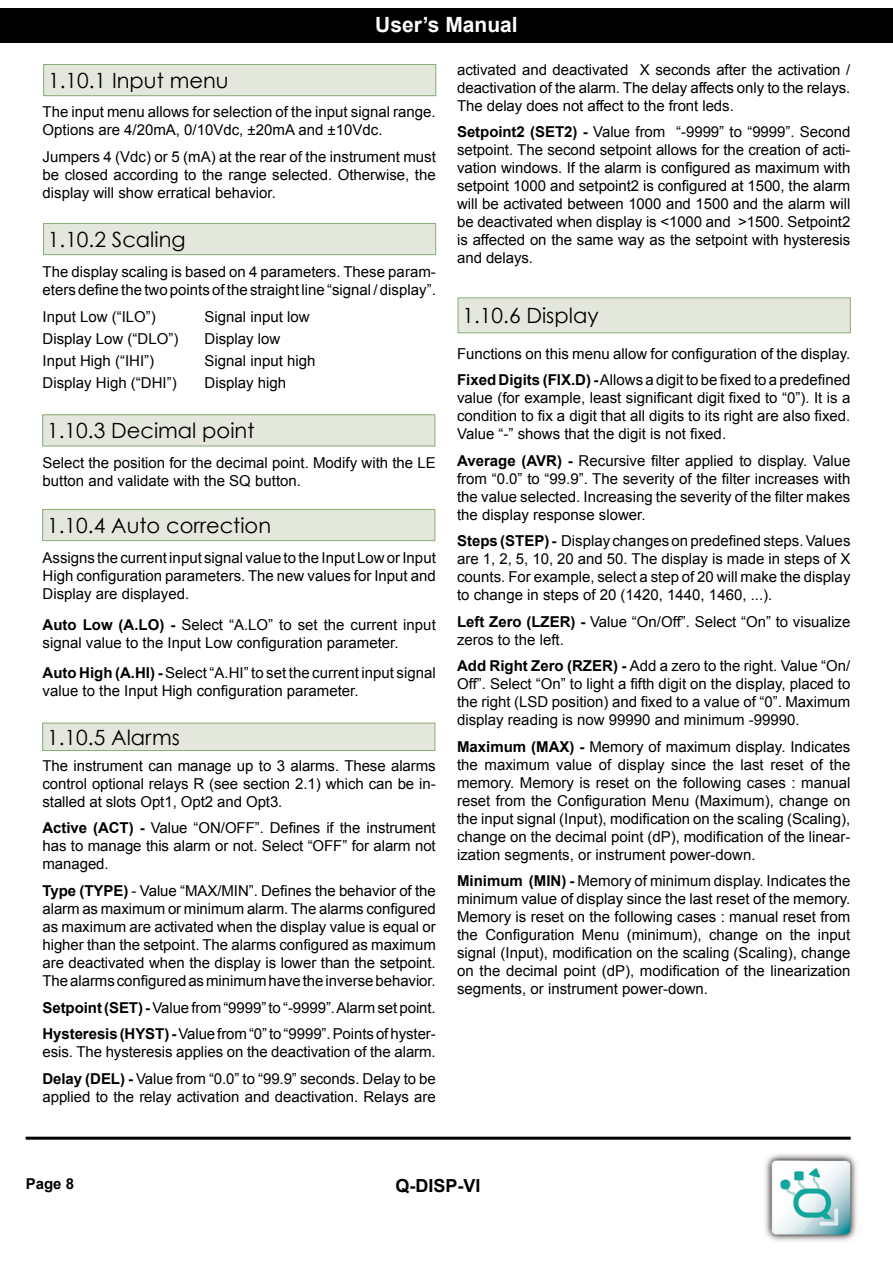
<style>
.page{position:relative;width:893px;height:1263px;background:#fff}
.page>*{position:absolute;margin:0;border:0;box-sizing:border-box;transform-origin:0 0}
.t1{font:21px "Century Gothic";color:#000}
.t2{font:700 21px "Arial";color:#fff}
.t3{font:700 18px "Arial";color:#000}
.t4{font:15px/18px "Arial";color:#000;text-align:justify}
.t5{font:700 15px "Arial";color:#000}
.s1{font-weight:700}
</style>
<div class="page">
<div style="left:0;top:9px;width:893px;height:34px;background:#000"></div>
<hr style="left:26px;top:1137px;width:825px;height:3px;background:#000">
<img style="left:765px;top:1154px;width:92px;height:87px">
<div style="left:44px;top:64px;width:392px;height:32px;background:#e4e8dc"></div>
<div style="left:43px;top:64px;width:393px;height:32px;border:1px solid #8cab77"></div>
<div style="left:43px;top:223px;width:393px;height:32px;background:#e4e8dc"></div>
<div style="left:43px;top:223px;width:393px;height:32px;border:1px solid #8cab77"></div>
<div style="left:43px;top:415px;width:392px;height:31px;background:#e4e8dc"></div>
<div style="left:43px;top:415px;width:392px;height:31px;border:1px solid #8cab77"></div>
<div style="left:43px;top:509px;width:392px;height:32px;background:#e4e8dc"></div>
<div style="left:43px;top:509px;width:392px;height:32px;border:1px solid #8cab77"></div>
<div style="left:43px;top:723px;width:392px;height:27px;background:#e4e8dc"></div>
<div style="left:43px;top:723px;width:392px;height:28px;border:1px solid #8cab77"></div>
<div style="left:458px;top:298px;width:392px;height:35px;background:#e4e8dc"></div>
<div style="left:458px;top:298px;width:392px;height:35px;border:1px solid #8cab77"></div>
<h1 class="t2" style="left:375px;top:11px;width:144px">User’s Manual</h1>
<h1 class="t1" style="left:48px;top:68px;width:182px">1.10.1 Input menu</h1>
<p class="t4" style="left:43px;top:103px;width:395px">The input menu allows for selection of the input signal range.<br>Options are 4/20mA, 0/10Vdc, ±20mA and ±10Vdc.</p>
<p class="t4" style="left:43px;top:148px;width:395px">Jumpers 4 (Vdc) or 5 (mA) at the rear of the instrument must be closed according to the range selected. Otherwise, the display will show erratical behavior.</p>
<h1 class="t1" style="left:48px;top:227px;width:139px">1.10.2 Scaling</h1>
<p class="t4" style="left:43px;top:263px;width:395px">The display scaling is based on 4 parameters. These param&shy;eters define the two points of the straight line “signal / display”.</p>
<p class="t4" style="left:43px;top:308px;width:115px">Input Low (“ILO”)</p>
<p class="t4" style="left:205px;top:308px;width:107px">Signal input low</p>
<p class="t4" style="left:43px;top:330px;width:137px">Display Low (“DLO”)</p>
<p class="t4" style="left:205px;top:330px;width:77px">Display low</p>
<p class="t4" style="left:43px;top:352px;width:113px">Input High (“IHI”)</p>
<p class="t4" style="left:205px;top:352px;width:112px">Signal input high</p>
<p class="t4" style="left:43px;top:374px;width:136px">Display High (“DHI”)</p>
<p class="t4" style="left:205px;top:374px;width:83px">Display high</p>
<h1 class="t1" style="left:47px;top:418px;width:209px">1.10.3 Decimal point</h1>
<p class="t4" style="left:43px;top:454px;width:395px">Select the position for the decimal point. Modify with the LE button and validate with the SQ button.</p>
<h1 class="t1" style="left:47px;top:512px;width:225px">1.10.4 Auto correction</h1>
<p class="t4" style="left:43px;top:549px;width:395px">Assigns the current input signal value to the Input Low or Input High configuration parameters. The new values for Input and Display are displayed.</p>
<p class="t4" style="left:43px;top:615px;width:395px"><span class="s1">Auto Low (A.LO) -</span> Select “A.LO” to set the current input signal value to the Input Low configuration parameter.</p>
<p class="t4" style="left:43px;top:664px;width:395px"><span class="s1">Auto High (A.HI) -</span> Select “A.HI” to set the current input signal value to the Input High configuration parameter.</p>
<h1 class="t1" style="left:47px;top:724px;width:134px">1.10.5 Alarms</h1>
<p class="t4" style="left:43px;top:757px;width:395px">The instrument can manage up to 3 alarms. These alarms control optional relays R (see section 2.1) which can be in&shy;stalled at slots Opt1, Opt2 and Opt3.</p>
<p class="t4" style="left:43px;top:819px;width:395px"><span class="s1">Active (ACT) -</span> Value “ON/OFF”. Defines if the instrument has to manage this alarm or not. Select “OFF” for alarm not managed.</p>
<p class="t4" style="left:43px;top:882px;width:395px"><span class="s1">Type (TYPE)</span> - Value “MAX/MIN”. Defines the behavior of the alarm as maximum or minimum alarm. The alarms configured as maximum are activated when the display value is equal or higher than the setpoint. The alarms configured as maximum are deactivated when the display is lower than the setpoint.<br>The alarms configured as minimum have the inverse behavior.</p>
<p class="t4" style="left:43px;top:994px;width:395px;line-height:26.5px"><span class="s1">Setpoint (SET) -</span> Value from “9999” to “-9999”. Alarm set point.<br><span class="s1">Hysteresis (HYST) -</span> Value from “0” to “9999”. Points of hyster-</p>
<p class="t4" style="left:43px;top:1039px;width:395px;line-height:26.5px">esis. The hysteresis applies on the deactivation of the alarm.<br><span class="s1">Delay (DEL) -</span> Value from “0.0” to “99.9” seconds. Delay to be</p>
<p class="t4" style="left:43px;top:1087px;width:395px">applied to the relay activation and deactivation. Relays are</p>
<p class="t4" style="left:457px;top:61px;width:395px">activated and deactivated X seconds after the activation / deactivation of the alarm. The delay affects only to the relays.<br>The delay does not affect to the front leds.</p>
<p class="t4" style="left:457px;top:123px;width:395px"><span class="s1">Setpoint2 (SET2) -</span> Value from “-9999” to “9999”. Second setpoint. The second setpoint allows for the creation of acti&shy;vation windows. If the alarm is configured as maximum with setpoint 1000 and setpoint2 is configured at 1500, the alarm will be activated between 1000 and 1500 and the alarm will be deactivated when display is &lt;1000 and &gt;1500. Setpoint2 is affected on the same way as the setpoint with hysteresis and delays.</p>
<h1 class="t1" style="left:462px;top:303px;width:138px">1.10.6 Display</h1>
<p class="t4" style="left:457px;top:340px;width:395px;line-height:26.5px">Functions on this menu allow for configuration of the display.<br><span class="s1">Fixed Digits (FIX.D) -</span> Allows a digit to be fixed to a predefined</p>
<p class="t4" style="left:457px;top:389px;width:395px">value (for example, least significant digit fixed to “0”). It is a condition to fix a digit that all digits to its right are also fixed.<br>Value “-” shows that the digit is not fixed.</p>
<p class="t4" style="left:457px;top:451px;width:395px"><span class="s1">Average (AVR) -</span> Recursive filter applied to display. Value from “0.0” to “99.9”. The severity of the filter increases with the value selected. Increasing the severity of the filter makes the display response slower.</p>
<p class="t4" style="left:457px;top:532px;width:395px"><span class="s1">Steps (STEP) -</span> Display changes on predefined steps. Values are 1, 2, 5, 10, 20 and 50. The display is made in steps of X counts. For example, select a step of 20 will make the display to change in steps of 20 (1420, 1440, 1460, ...).</p>
<p class="t4" style="left:457px;top:612px;width:395px"><span class="s1">Left Zero (LZER) -</span> Value “On/Off”. Select “On” to visualize zeros to the left.</p>
<p class="t4" style="left:457px;top:657px;width:395px"><span class="s1">Add Right Zero (RZER) -</span> Add a zero to the right. Value “On/ Off”. Select “On” to light a fifth digit on the display, placed to the right (LSD position) and fixed to a value of “0”. Maximum display reading is now 99990 and minimum -99990.</p>
<p class="t4" style="left:457px;top:737px;width:395px"><span class="s1">Maximum (MAX) -</span> Memory of maximum display. Indicates the maximum value of display since the last reset of the memory. Memory is reset on the following cases : manual reset from the Configuration Menu (Maximum), change on the input signal (Input), modification on the scaling (Scaling), change on the decimal point (dP), modification of the linear&shy;ization segments, or instrument power-down.</p>
<p class="t4" style="left:457px;top:872px;width:395px"><span class="s1">Minimum (MIN) -</span> Memory of minimum display. Indicates the minimum value of display since the last reset of the memory.<br>Memory is reset on the following cases : manual reset from the Configuration Menu (minimum), change on the input signal (Input), modification on the scaling (Scaling), change on the decimal point (dP), modification of the linearization segments, or instrument power-down.</p>
<p class="t5" style="left:26px;top:1174px;width:50px">Page 8</p>
<p class="t3" style="left:395px;top:1173px;width:87px">Q-DISP-VI</p>
</div>
